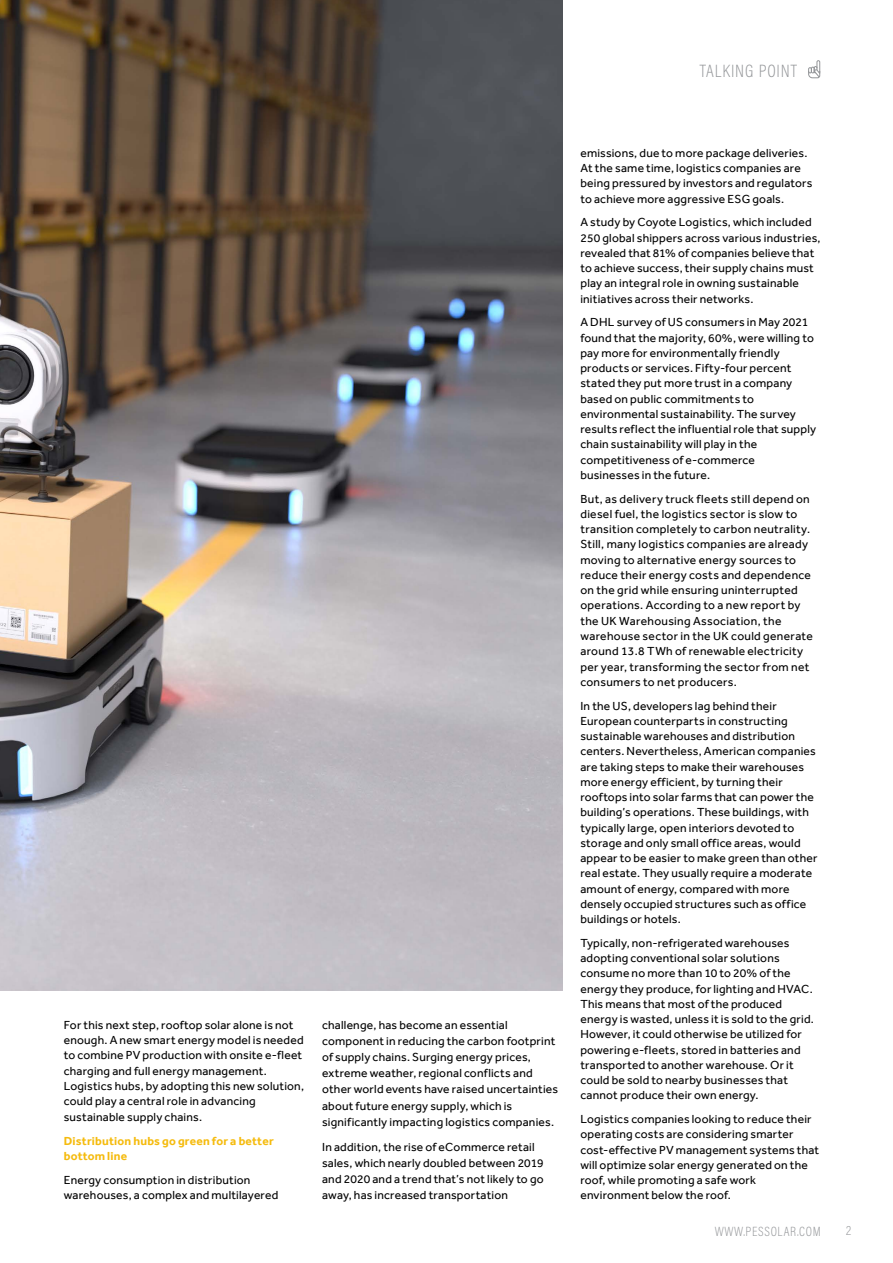
<style>
.page{position:relative;width:893px;height:1263px;background:#fff}
.page>*{position:absolute;margin:0;border:0;box-sizing:border-box;transform-origin:0 0}
.t1{font:200 18px "Acumin Pro Cond";letter-spacing:.05em;color:#939598}
.t2{font:200 13.5px "Acumin Pro Cond";letter-spacing:.05em;color:#939598}
.t3{font:12px/15.3px "Effra";letter-spacing:.015em;color:#000}
.t4{font:700 12px/15.3px "Effra";letter-spacing:.015em;color:#f5bb0e}
</style>
<div class="page">
<img style="left:0;top:0;width:562px;height:991px">
<svg style="left:808px;top:60px;width:13px;height:18px"></svg>
<h1 class="t1" style="left:700px;top:59px;width:99px">TALKING POINT</h1>
<p class="t3" style="left:64px;top:1017px;width:242px">For this next step, rooftop solar alone is not enough. A new smart energy model is needed to combine PV production with onsite e-fleet charging and full energy management.<br>Logistics hubs, by adopting this new solution, could play a central role in advancing sustainable supply chains.</p>
<p class="t4" style="left:64px;top:1133px;width:211px">Distribution hubs go green for a better bottom line</p>
<p class="t3" style="left:64px;top:1172px;width:216px">Energy consumption in distribution warehouses, a complex and multilayered</p>
<p class="t3" style="left:322px;top:1016px;width:238px;line-height:16.2px">challenge, has become an essential component in reducing the carbon footprint of supply chains. Surging energy prices, extreme weather, regional conflicts and other world events have raised uncertainties about future energy supply, which is significantly impacting logistics companies.</p>
<p class="t3" style="left:322px;top:1138px;width:223px;line-height:16.2px">In addition, the rise of eCommerce retail sales, which nearly doubled between 2019 and 2020 and a trend that’s not likely to go away, has increased transportation</p>
<p class="t3" style="left:580px;top:145px;width:233px">emissions, due to more package deliveries.<br>At the same time, logistics companies are being pressured by investors and regulators to achieve more aggressive ESG goals.</p>
<p class="t3" style="left:580px;top:215px;width:242px">A study by Coyote Logistics, which included 250 global shippers across various industries, revealed that 81% of companies believe that to achieve success, their supply chains must play an integral role in owning sustainable initiatives across their networks.</p>
<p class="t3" style="left:580px;top:315px;width:237px">A DHL survey of US consumers in May 2021 found that the majority, 60%, were willing to pay more for environmentally friendly products or services. Fifty-four percent stated they put more trust in a company based on public commitments to environmental sustainability. The survey results reflect the influential role that supply chain sustainability will play in the competitiveness of e-commerce businesses in the future.</p>
<p class="t3" style="left:580px;top:491px;width:234px">But, as delivery truck fleets still depend on diesel fuel, the logistics sector is slow to transition completely to carbon neutrality.<br>Still, many logistics companies are already moving to alternative energy sources to reduce their energy costs and dependence on the grid while ensuring uninterrupted operations. According to a new report by the UK Warehousing Association, the warehouse sector in the UK could generate around 13.8 TWh of renewable electricity per year, transforming the sector from net consumers to net producers.</p>
<p class="t3" style="left:580px;top:698px;width:239px">In the US, developers lag behind their European counterparts in constructing sustainable warehouses and distribution centers. Nevertheless, American companies are taking steps to make their warehouses more energy efficient, by turning their rooftops into solar farms that can power the building’s operations. These buildings, with typically large, open interiors devoted to storage and only small office areas, would appear to be easier to make green than other real estate. They usually require a moderate amount of energy, compared with more densely occupied structures such as office buildings or hotels.</p>
<p class="t3" style="left:580px;top:935px;width:235px">Typically, non-refrigerated warehouses adopting conventional solar solutions consume no more than 10 to 20% of the energy they produce, for lighting and HVAC.<br>This means that most of the produced energy is wasted, unless it is sold to the grid.<br>However, it could otherwise be utilized for powering e-fleets, stored in batteries and transported to another warehouse. Or it could be sold to nearby businesses that cannot produce their own energy.</p>
<p class="t3" style="left:580px;top:1111px;width:240px">Logistics companies looking to reduce their operating costs are considering smarter cost-effective PV management systems that will optimize solar energy generated on the roof, while promoting a safe work environment below the roof.</p>
<p class="t2" style="left:715px;top:1223px;width:107px">WWW.PESSOLAR.COM</p>
<p class="t2" style="left:846px;top:1222px;width:7px">2</p>
</div>
